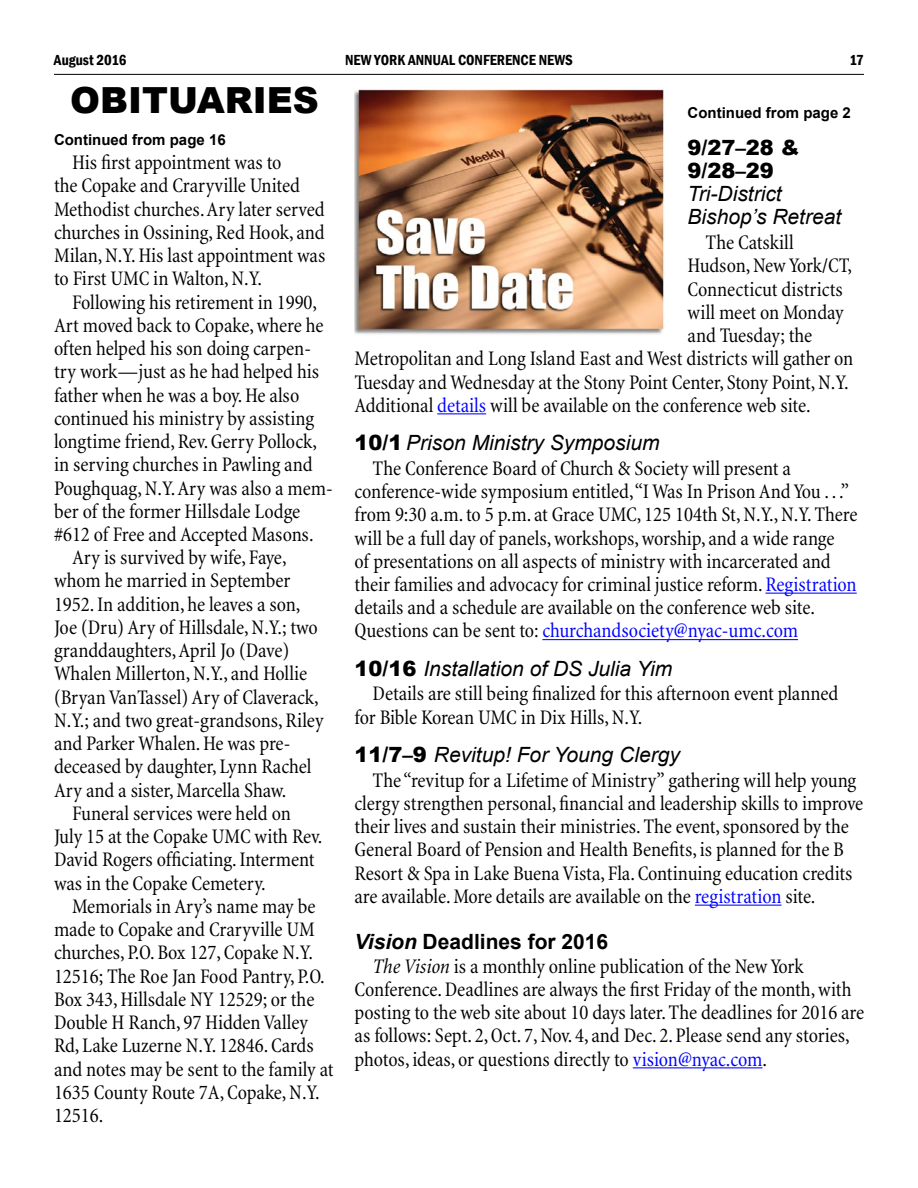
<style>
.page{position:relative;width:918px;height:1188px;background:#fff}
.page>*{position:absolute;margin:0;border:0;box-sizing:border-box;transform-origin:0 0}
.t1{font:900 36px "Arial";color:#000}
.t2{font:condensed 21px/23.2px "Minion";letter-spacing:-.005em;color:#000}
.t3{font:italic 21px/23.2px "Arial";color:#000}
.t4{font:700 21px "Arial";color:#000}
.t5{font:900 21px/23.2px "Arial";color:#000}
.t6{font:600 condensed 15px "Franklin Gothic";color:#000}
.t7{font:700 15px "Arial";color:#000}
.s1{color:#00f}
.s2{font-weight:900;font-style:normal}
.s3{font-style:italic}
</style>
<div class="page">
<hr style="left:54px;top:74px;width:810px;height:1px;background:#000">
<img style="left:355px;top:89px;width:309px;height:246px">
<hr style="left:437px;top:413px;width:49px;height:1px;background:#00f">
<hr style="left:765px;top:593px;width:92px;height:1px;background:#00f">
<hr style="left:542px;top:639px;width:256px;height:1px;background:#00f">
<hr style="left:695px;top:905px;width:87px;height:1px;background:#00f">
<hr style="left:633px;top:1067px;width:130px;height:1px;background:#00f">
<p class="t6" style="left:54px;top:49px;width:74px">August 2016</p>
<p class="t6" style="left:345px;top:49px;width:229px">NEW YORK ANNUAL CONFERENCE NEWS</p>
<p class="t6" style="left:849px;top:49px;width:16px">17</p>
<h1 class="t1" style="left:70px;top:74px;width:250px">OBITUARIES</h1>
<p class="t7" style="left:54px;top:129px;width:173px">Continued from page 16</p>
<p class="t2" style="left:54px;top:151px;width:273px;text-indent:18px">His first appointment was to<br>the Copake and Craryville United Methodist churches. Ary later served churches in Ossining, Red Hook, and Milan, N.Y. His last appointment was to First UMC in Walton, N.Y.</p>
<p class="t2" style="left:72px;top:291px;width:247px">Following his retirement in 1990,</p>
<p class="t2" style="left:54px;top:314px;width:271px">Art moved back to Copake, where he</p>
<p class="t2" style="left:54px;top:337px;width:259px">often helped his son doing carpen-</p>
<p class="t2" style="left:54px;top:361px;width:267px">try work—just as he had helped his</p>
<p class="t2" style="left:54px;top:384px;width:247px">father when he was a boy. He also</p>
<p class="t2" style="left:54px;top:407px;width:262px">continued his ministry by assisting</p>
<p class="t2" style="left:54px;top:430px;width:265px">longtime friend, Rev. Gerry Pollock,</p>
<p class="t2" style="left:54px;top:454px;width:260px">in serving churches in Pawling and</p>
<p class="t2" style="left:54px;top:477px;width:280px">Poughquag, N.Y. Ary was also a mem-</p>
<p class="t2" style="left:54px;top:500px;width:248px">ber of the former Hillsdale Lodge</p>
<p class="t2" style="left:54px;top:523px;width:261px">#612 of Free and Accepted Masons.</p>
<p class="t2" style="left:72px;top:546px;width:216px">Ary is survived by wife, Faye,</p>
<p class="t2" style="left:54px;top:570px;width:238px">whom he married in September</p>
<p class="t2" style="left:54px;top:593px;width:248px">1952.In addition, he leaves a son,</p>
<p class="t2" style="left:54px;top:616px;width:265px">Joe (Dru) Ary of Hillsdale, N.Y.; two</p>
<p class="t2" style="left:54px;top:639px;width:237px">granddaughters, April Jo (Dave)</p>
<p class="t2" style="left:54px;top:663px;width:255px">Whalen Millerton, N.Y., and Hollie</p>
<p class="t2" style="left:54px;top:686px;width:266px">(Bryan VanTassel) Ary of Claverack,</p>
<p class="t2" style="left:54px;top:709px;width:271px">N.Y.; and two great-grandsons, Riley</p>
<p class="t2" style="left:54px;top:732px;width:238px">and Parker Whalen. He was pre-</p>
<p class="t2" style="left:54px;top:756px;width:259px">deceased by daughter, Lynn Rachel</p>
<p class="t2" style="left:54px;top:779px;width:234px">Ary and a sister, Marcella Shaw.</p>
<p class="t2" style="left:72px;top:802px;width:220px">Funeral services were held on</p>
<p class="t2" style="left:54px;top:825px;width:270px">July 15 at the Copake UMC with Rev.</p>
<p class="t2" style="left:54px;top:849px;width:262px">David Rogers officiating. Interment</p>
<p class="t2" style="left:54px;top:872px;width:213px">was in the Copake Cemetery.</p>
<p class="t2" style="left:72px;top:895px;width:245px">Memorials in Ary’s name may be</p>
<p class="t2" style="left:54px;top:918px;width:262px">made to Copake and Craryville UM</p>
<p class="t2" style="left:54px;top:942px;width:261px">churches, P.O. Box 127, Copake N.Y.</p>
<p class="t2" style="left:54px;top:965px;width:272px">12516; The Roe Jan Food Pantry, P.O.</p>
<p class="t2" style="left:54px;top:988px;width:262px">Box 343, Hillsdale NY 12529; or the</p>
<p class="t2" style="left:54px;top:1011px;width:256px">Double H Ranch, 97 Hidden Valley</p>
<p class="t2" style="left:54px;top:1035px;width:261px">Rd, Lake Luzerne N.Y. 12846. Cards</p>
<p class="t2" style="left:54px;top:1058px;width:281px">and notes may be sent to the family at</p>
<p class="t2" style="left:54px;top:1081px;width:267px">1635 County Route 7A, Copake, N.Y.</p>
<p class="t2" style="left:54px;top:1104px;width:51px">12516.</p>
<p class="t7" style="left:688px;top:102px;width:165px">Continued from page 2</p>
<p class="t5" style="left:688px;top:135px;width:114px">9/27–28 &amp;<br>9/28–29</p>
<p class="t3" style="left:688px;top:182px;width:155px">Tri-District<br>Bishop’s Retreat</p>
<p class="t2" style="left:706px;top:231px;width:90px">The Catskill</p>
<p class="t2" style="left:688px;top:255px;width:166px">Hudson, New York/CT,</p>
<p class="t2" style="left:688px;top:278px;width:157px">Connecticut districts</p>
<p class="t2" style="left:688px;top:301px;width:158px">will meet on Monday</p>
<p class="t2" style="left:688px;top:324px;width:126px">and Tuesday; the</p>
<p class="t2" style="left:355px;top:348px;width:500px">Metropolitan and Long Island East and West districts will gather on</p>
<p class="t2" style="left:355px;top:371px;width:496px">Tuesday and Wednesday at the Stony Point Center, Stony Point, N.Y.</p>
<p class="t2" style="left:355px;top:394px;width:458px">Additional <span class="s1">details</span> will be available on the conference web site.</p>
<p class="t3" style="left:355px;top:431px;width:306px"><span class="s2">10/1</span> Prison Ministry Symposium</p>
<p class="t2" style="left:355px;top:457px;width:504px;text-indent:18px">The Conference Board of Church &amp; Society will present a conference-wide symposium entitled, “I Was In Prison And You . . .” from 9:30 a.m. to 5 p.m. at Grace UMC, 125 104th St, N.Y., N.Y. There will be a full day of panels, workshops, worship, and a wide range<br>of presentations on all aspects of ministry with incarcerated and their families and advocacy for criminal justice reform. <span class="s1">Registration </span>details and a schedule are available on the conference web site.<br>Questions can be sent to: <span class="s1">churchandsociety@nyac-umc.com</span></p>
<p class="t3" style="left:355px;top:657px;width:319px"><span class="s2">10/16</span> Installation of DS Julia Yim</p>
<p class="t2" style="left:355px;top:683px;width:485px;text-indent:18px">Details are still being finalized for this afternoon event planned for Bible Korean UMC in Dix Hills, N.Y.</p>
<p class="t3" style="left:355px;top:743px;width:327px"><span class="s2">11/7–9</span> Revitup! For Young Clergy</p>
<p class="t2" style="left:355px;top:769px;width:510px;text-indent:18px">The “revitup for a Lifetime of Ministry” gathering will help young clergy strengthen personal, financial and leadership skills to improve their lives and sustain their ministries. The event, sponsored by the General Board of Pension and Health Benefits, is planned for the B Resort &amp; Spa in Lake Buena Vista, Fla. Continuing education credits are available. More details are available on the <span class="s1">registration</span> site.</p>
<p class="t4" style="left:355px;top:927px;width:255px"><span class="s3">Vision</span> Deadlines for 2016</p>
<p class="t2" style="left:355px;top:955px;width:511px;text-indent:18px"><span class="s3">The Vision</span> is a monthly online publication of the New York Conference. Deadlines are always the first Friday of the month, with posting to the web site about 10 days later. The deadlines for 2016 are as follows: Sept. 2, Oct. 7, Nov. 4, and Dec. 2. Please send any stories, photos, ideas, or questions directly to <span class="s1">vision@nyac.com</span>.</p>
</div>
